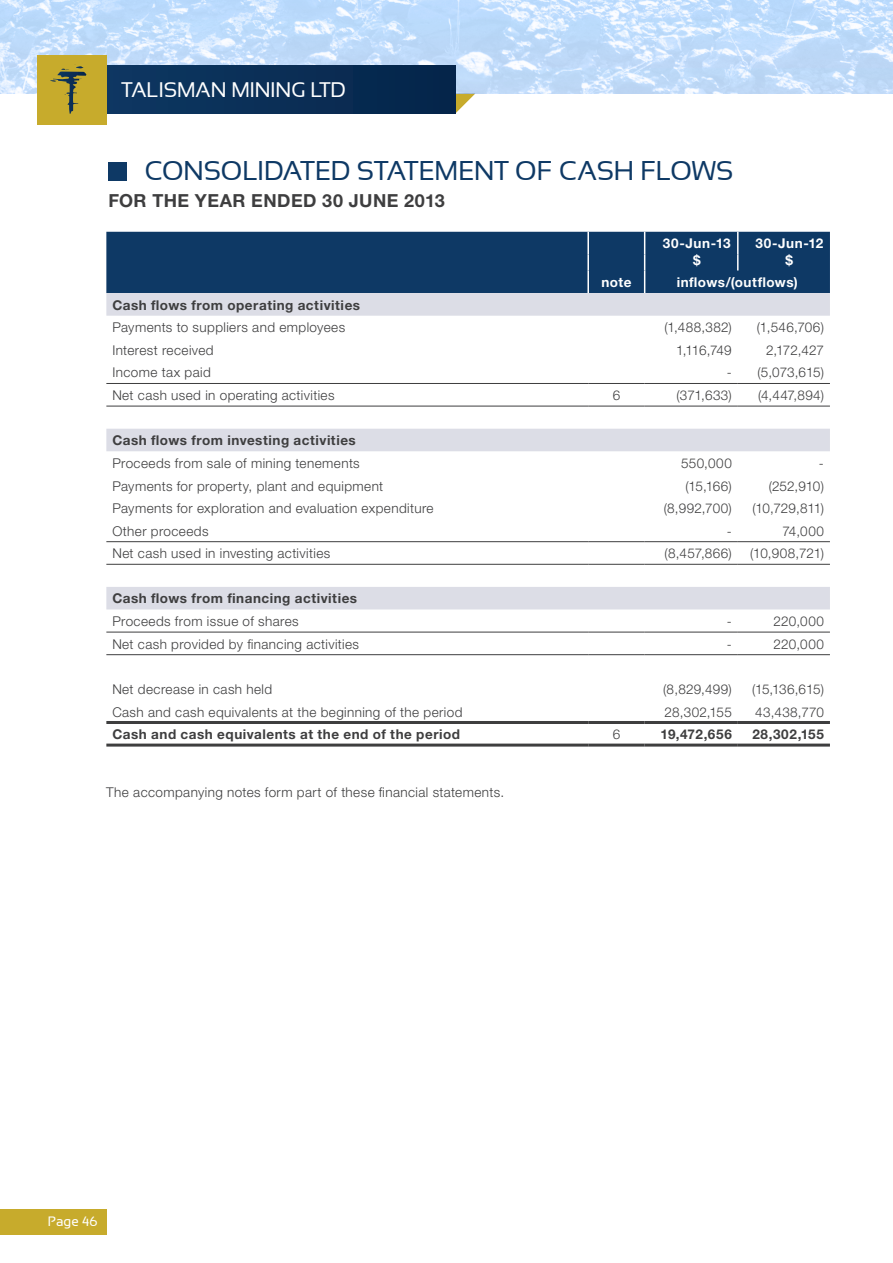
<style>
.page{position:relative;width:893px;height:1263px;background:#fff}
.page>*{position:absolute;margin:0;border:0;box-sizing:border-box;transform-origin:0 0}
.t1{font:27px "Sansation";letter-spacing:-.005em;color:#0e3965}
.t2{font:21px "Sansation";color:#fff}
.t3{font:700 18px "Helvetica Neue LT";letter-spacing:.025em;color:#3e3e3f}
.t4{font:300 13.5px "Helvetica Neue LT";letter-spacing:.03em;color:#3e3e3f}
.t5{font:700 13.5px "Helvetica Neue LT";letter-spacing:.04em;color:#3e3e3f}
.t6{font:700 13.5px/16.2px "Helvetica Neue LT";letter-spacing:.035em;color:#fff;text-align:center}
.t7{font:13.5px "Sansation";color:#fff}
</style>
<div class="page">
<div style="left:0;top:1209px;width:106px;height:25px;background:#c7ab2c"></div>
<svg style="left:455px;top:94px;width:20px;height:20px"></svg>
<svg style="left:0;top:0;width:893px;height:94px;background:#c6dffb"></svg>
<div style="left:72px;top:65px;width:383px;height:49px;background:#0b2f56"></div>
<div style="left:37px;top:55px;width:69px;height:69px;background:#c7ab2c"></div>
<svg style="left:50px;top:66px;width:37px;height:48px"></svg>
<div style="left:108px;top:162px;width:19px;height:18px;background:#0e3965"></div>
<svg style="left:106px;top:293px;width:724px;height:316px"></svg>
<hr style="left:106px;top:721px;width:482px;height:3px;background:#3e3e3f">
<hr style="left:588px;top:721px;width:57px;height:3px;background:#3e3e3f">
<hr style="left:645px;top:721px;width:93px;height:3px;background:#3e3e3f">
<hr style="left:738px;top:721px;width:92px;height:3px;background:#3e3e3f">
<hr style="left:106px;top:743px;width:482px;height:3px;background:#3e3e3f">
<hr style="left:588px;top:743px;width:57px;height:3px;background:#3e3e3f">
<hr style="left:645px;top:743px;width:93px;height:3px;background:#3e3e3f">
<hr style="left:738px;top:743px;width:92px;height:3px;background:#3e3e3f">
<div style="left:106px;top:232px;width:724px;height:61px;background:#0e3965"></div>
<hr style="left:106px;top:383px;width:482px;height:1px;background:#3e3e3f">
<hr style="left:588px;top:383px;width:57px;height:1px;background:#3e3e3f">
<hr style="left:645px;top:383px;width:93px;height:1px;background:#3e3e3f">
<hr style="left:738px;top:383px;width:92px;height:1px;background:#3e3e3f">
<hr style="left:106px;top:406px;width:482px;height:1px;background:#3e3e3f">
<hr style="left:588px;top:406px;width:57px;height:1px;background:#3e3e3f">
<hr style="left:645px;top:406px;width:93px;height:1px;background:#3e3e3f">
<hr style="left:738px;top:406px;width:92px;height:1px;background:#3e3e3f">
<hr style="left:106px;top:541px;width:482px;height:1px;background:#3e3e3f">
<hr style="left:588px;top:541px;width:57px;height:1px;background:#3e3e3f">
<hr style="left:645px;top:541px;width:93px;height:1px;background:#3e3e3f">
<hr style="left:738px;top:541px;width:92px;height:1px;background:#3e3e3f">
<hr style="left:106px;top:564px;width:482px;height:1px;background:#3e3e3f">
<hr style="left:588px;top:564px;width:57px;height:1px;background:#3e3e3f">
<hr style="left:645px;top:564px;width:93px;height:1px;background:#3e3e3f">
<hr style="left:738px;top:564px;width:92px;height:1px;background:#3e3e3f">
<hr style="left:106px;top:632px;width:482px;height:1px;background:#3e3e3f">
<hr style="left:588px;top:632px;width:57px;height:1px;background:#3e3e3f">
<hr style="left:645px;top:632px;width:93px;height:1px;background:#3e3e3f">
<hr style="left:738px;top:632px;width:92px;height:1px;background:#3e3e3f">
<hr style="left:106px;top:654px;width:482px;height:1px;background:#3e3e3f">
<hr style="left:588px;top:654px;width:57px;height:1px;background:#3e3e3f">
<hr style="left:645px;top:654px;width:93px;height:1px;background:#3e3e3f">
<hr style="left:738px;top:654px;width:92px;height:1px;background:#3e3e3f">
<h2 class="t2" style="left:122px;top:78px;width:226px">TALISMAN MINING LTD</h2>
<h1 class="t1" style="left:145px;top:156px;width:590px">CONSOLIDATED STATEMENT OF CASH FLOWS</h1>
<h3 class="t3" style="left:108px;top:190px;width:338px">FOR THE YEAR ENDED 30 JUNE 2013</h3>
<p class="t6" style="left:601px;top:274px;width:32px">note</p>
<p class="t6" style="left:663px;top:235px;width:69px">30-Jun-13 $</p>
<p class="t6" style="left:755px;top:235px;width:69px">30-Jun-12 $</p>
<p class="t6" style="left:677px;top:274px;width:123px">inflows/(outflows)</p>
<p class="t5" style="left:112px;top:296px;width:249px">Cash flows from operating activities</p>
<p class="t4" style="left:112px;top:319px;width:234px">Payments to suppliers and employees</p>
<p class="t4" style="left:664px;top:319px;width:69px">(1,488,382)</p>
<p class="t4" style="left:757px;top:319px;width:69px">(1,546,706)</p>
<p class="t4" style="left:112px;top:342px;width:103px">Interest received</p>
<p class="t4" style="left:676px;top:342px;width:57px">1,116,749</p>
<p class="t4" style="left:766px;top:342px;width:59px">2,172,427</p>
<p class="t4" style="left:112px;top:364px;width:100px">Income tax paid</p>
<p class="t4" style="left:727px;top:364px;width:99px">- (5,073,615)</p>
<p class="t4" style="left:112px;top:387px;width:224px">Net cash used in operating activities</p>
<p class="t4" style="left:613px;top:387px;width:9px">6</p>
<p class="t4" style="left:676px;top:387px;width:57px">(371,633)</p>
<p class="t4" style="left:758px;top:387px;width:67px">(4,447,894)</p>
<p class="t5" style="left:112px;top:432px;width:245px">Cash flows from investing activities</p>
<p class="t4" style="left:112px;top:455px;width:249px">Proceeds from sale of mining tenements</p>
<p class="t4" style="left:681px;top:455px;width:52px">550,000</p>
<p class="t4" style="left:819px;top:455px;width:6px">-</p>
<p class="t4" style="left:112px;top:477px;width:272px">Payments for property, plant and equipment</p>
<p class="t4" style="left:686px;top:477px;width:48px">(15,166)</p>
<p class="t4" style="left:769px;top:477px;width:57px">(252,910)</p>
<p class="t4" style="left:112px;top:500px;width:323px">Payments for exploration and evaluation expenditure</p>
<p class="t4" style="left:664px;top:500px;width:70px">(8,992,700)</p>
<p class="t4" style="left:752px;top:500px;width:73px">(10,729,811)</p>
<p class="t4" style="left:112px;top:523px;width:98px">Other proceeds</p>
<p class="t4" style="left:727px;top:523px;width:6px">-</p>
<p class="t4" style="left:782px;top:523px;width:43px">74,000</p>
<p class="t4" style="left:112px;top:545px;width:219px">Net cash used in investing activities</p>
<p class="t4" style="left:665px;top:545px;width:69px">(8,457,866)</p>
<p class="t4" style="left:750px;top:545px;width:75px">(10,908,721)</p>
<p class="t5" style="left:112px;top:590px;width:246px">Cash flows from financing activities</p>
<p class="t4" style="left:112px;top:613px;width:188px">Proceeds from issue of shares</p>
<p class="t4" style="left:727px;top:613px;width:6px">-</p>
<p class="t4" style="left:773px;top:613px;width:52px">220,000</p>
<p class="t4" style="left:112px;top:636px;width:248px">Net cash provided by financing activities</p>
<p class="t4" style="left:727px;top:636px;width:6px">-</p>
<p class="t4" style="left:773px;top:636px;width:52px">220,000</p>
<p class="t4" style="left:112px;top:681px;width:161px">Net decrease in cash held</p>
<p class="t4" style="left:663px;top:681px;width:70px">(8,829,499)</p>
<p class="t4" style="left:752px;top:681px;width:73px">(15,136,615)</p>
<p class="t4" style="left:112px;top:703px;width:352px">Cash and cash equivalents at the beginning of the period</p>
<p class="t4" style="left:664px;top:703px;width:69px">28,302,155</p>
<p class="t4" style="left:755px;top:703px;width:70px">43,438,770</p>
<p class="t5" style="left:112px;top:726px;width:349px">Cash and cash equivalents at the end of the period</p>
<p class="t4" style="left:613px;top:726px;width:9px">6</p>
<p class="t5" style="left:660px;top:726px;width:73px">19,472,656</p>
<p class="t5" style="left:752px;top:726px;width:73px">28,302,155</p>
<p class="t4" style="left:106px;top:784px;width:399px">The accompanying notes form part of these financial statements.</p>
<p class="t7" style="left:48px;top:1214px;width:51px">Page 46</p>
</div>
